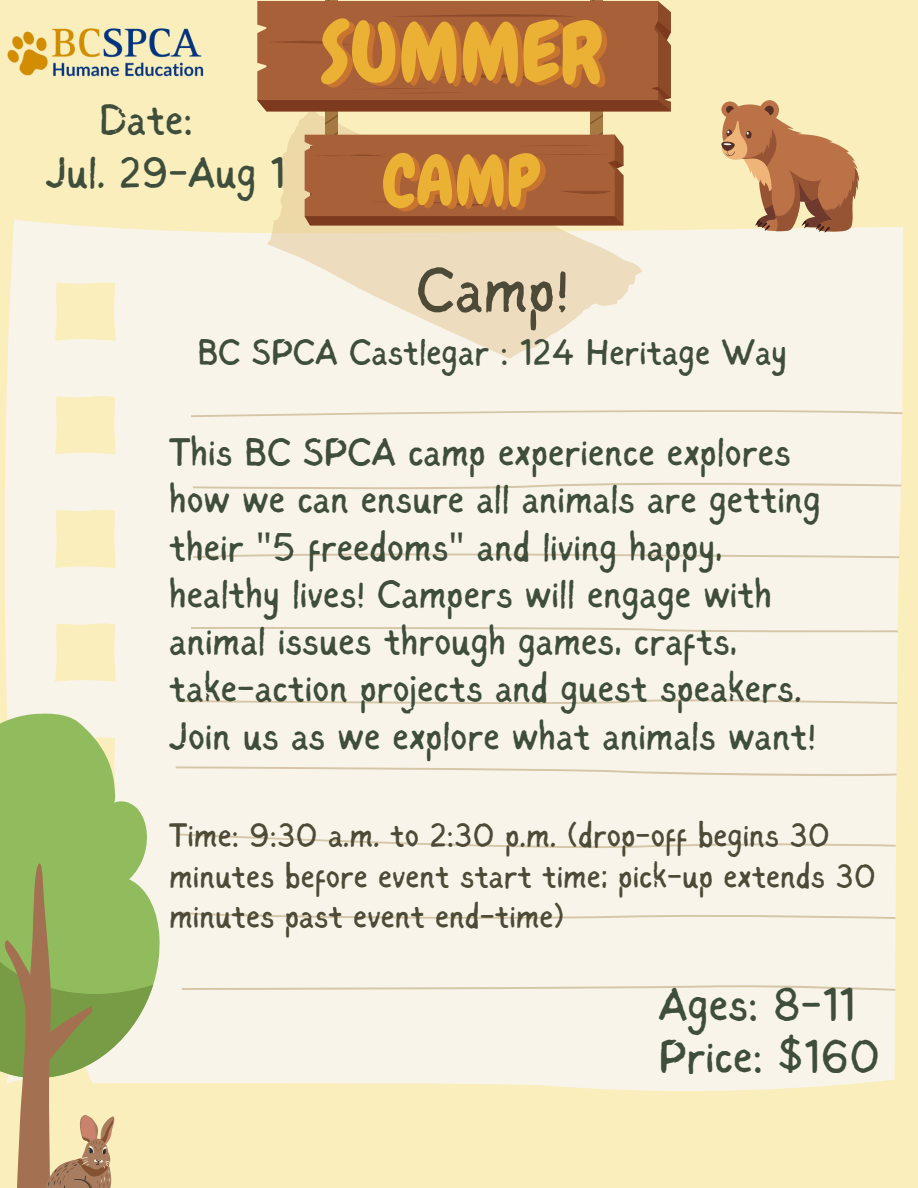
<style>
.page{position:relative;width:918px;height:1188px;background:#faeebd}
.page>*{position:absolute;margin:0;border:0;box-sizing:border-box;transform-origin:0 0}
.t1{font:64.2px "Sigher";color:#4d4a37}
.t2{font:47.55px "Sigher";color:#3e4e3b}
.t3{font:44.25px/52.8px "Sigher";color:#3e4e3b}
.t4{font:39.9px/47.2px "Sigher";color:#3e4e3b}
.t5{font:37.05px "Sigher";color:#3e4e3b}
.t6{font:34.05px/40.5px "Sigher";color:#4d4a37}
.s1{font-family:"Noto Sans"}
</style>
<div class="page">
<div style="left:4px;top:220px;width:899px;height:871px;background:#f9f4ea"></div>
<svg style="left:266px;top:230px;width:377px;height:129px;background:#f2e6cf"></svg>
<svg style="left:191px;top:406px;width:711px;height:11px;background:#f3ecde"></svg>
<svg style="left:193px;top:550px;width:706px;height:8px;background:#f0e8d9"></svg>
<svg style="left:193px;top:480px;width:708px;height:9px;background:#f1e9db"></svg>
<svg style="left:191px;top:627px;width:707px;height:5px;background:#ebe2d1"></svg>
<svg style="left:177px;top:697px;width:720px;height:9px;background:#f1e9db"></svg>
<svg style="left:176px;top:766px;width:721px;height:10px;background:#f1eadc"></svg>
<svg style="left:177px;top:833px;width:719px;height:17px;background:#f5eee2"></svg>
<svg style="left:180px;top:912px;width:715px;height:8px;background:#f0e8d9"></svg>
<svg style="left:182px;top:984px;width:713px;height:7px;background:#efe7d7"></svg>
<svg style="left:257px;top:0;width:414px;height:230px"></svg>
<img style="left:7px;top:28px;width:197px;height:49px">
<svg style="left:0;top:713px;width:160px;height:365px;background:#b5cf8d"></svg>
<svg style="left:0;top:831px;width:153px;height:357px"></svg>
<svg style="left:718px;top:100px;width:141px;height:133px"></svg>
<h1 class="t3" style="left:46px;top:96px;width:241px;text-indent:53px">Date:<br>Jul. 29-Aug 1</h1>
<p class="t1" style="left:416px;top:264px;width:155px">Camp!</p>
<h3 class="t5" style="left:197px;top:337px;width:591px">BC SPCA Castlegar : 124 Heritage Way</h3>
<p class="t4" style="left:169px;top:431px;width:653px">This BC SPCA camp experience explores how we can ensure all animals are getting their <span class="s1">"</span>5 freedoms<span class="s1">"</span> and living happy, healthy lives! Campers will engage with animal issues through games, crafts, take-action projects and guest speakers.<br>Join us as we explore what animals want!</p>
<h2 class="t6" style="left:169px;top:818px;width:708px">Time: 9:30 a.m. to 2:30 p.m. (drop-off begins 30 minutes before event start time; pick-up extends 30 minutes past event end-time)</h2>
<p class="t2" style="left:658px;top:986px;width:199px">Ages: 8-11</p>
<h3 class="t2" style="left:658px;top:1037px;width:223px">Price: $160</h3>
</div>
